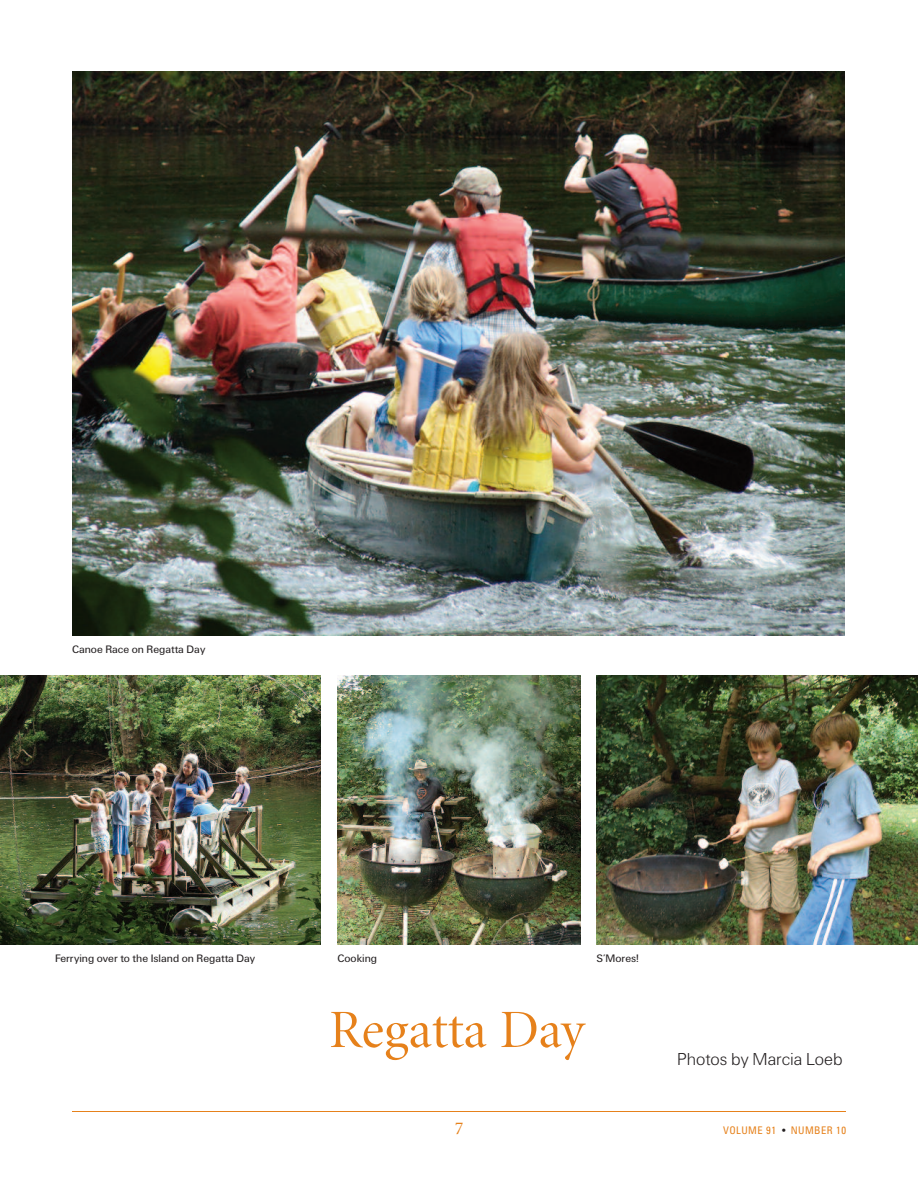
<style>
.page{position:relative;width:918px;height:1188px;background:#fff}
.page>*{position:absolute;margin:0;border:0;box-sizing:border-box;transform-origin:0 0}
.t1{font:54px "Minion Display";color:#e6811b}
.t2{font:18px "U45";color:#231f20}
.t3{font:18px "Minion";color:#e6811b}
.t4{font:11.25px "U55";color:#231f20}
.t5{font:condensed 10.5px "Univers";letter-spacing:.045em;color:#e6811b}
.s1{color:#231f20}
</style>
<div class="page">
<hr style="left:72px;top:1111px;width:774px;height:1px;background:#e6811b">
<img style="left:72px;top:72px;width:772px;height:563px">
<img style="left:338px;top:675px;width:242px;height:270px">
<img style="left:596px;top:675px;width:321px;height:270px">
<img style="left:0;top:675px;width:321px;height:270px">
<p class="t4" style="left:72px;top:645px;width:135px">Canoe Race on Regatta Day</p>
<p class="t4" style="left:55px;top:955px;width:202px">Ferrying over to the Island on Regatta Day</p>
<p class="t4" style="left:338px;top:955px;width:41px">Cooking</p>
<p class="t4" style="left:597px;top:955px;width:44px">S’Mores!</p>
<h1 class="t1" style="left:329px;top:1009px;width:257px">Regatta Day</h1>
<h2 class="t2" style="left:677px;top:1053px;width:167px">Photos by Marcia Loeb</h2>
<h2 class="t3" style="left:455px;top:1121px;width:10px">7</h2>
<p class="t5" style="left:723px;top:1126px;width:124px">VOLUME 91 <span class="s1">•</span> NUMBER 10</p>
</div>
